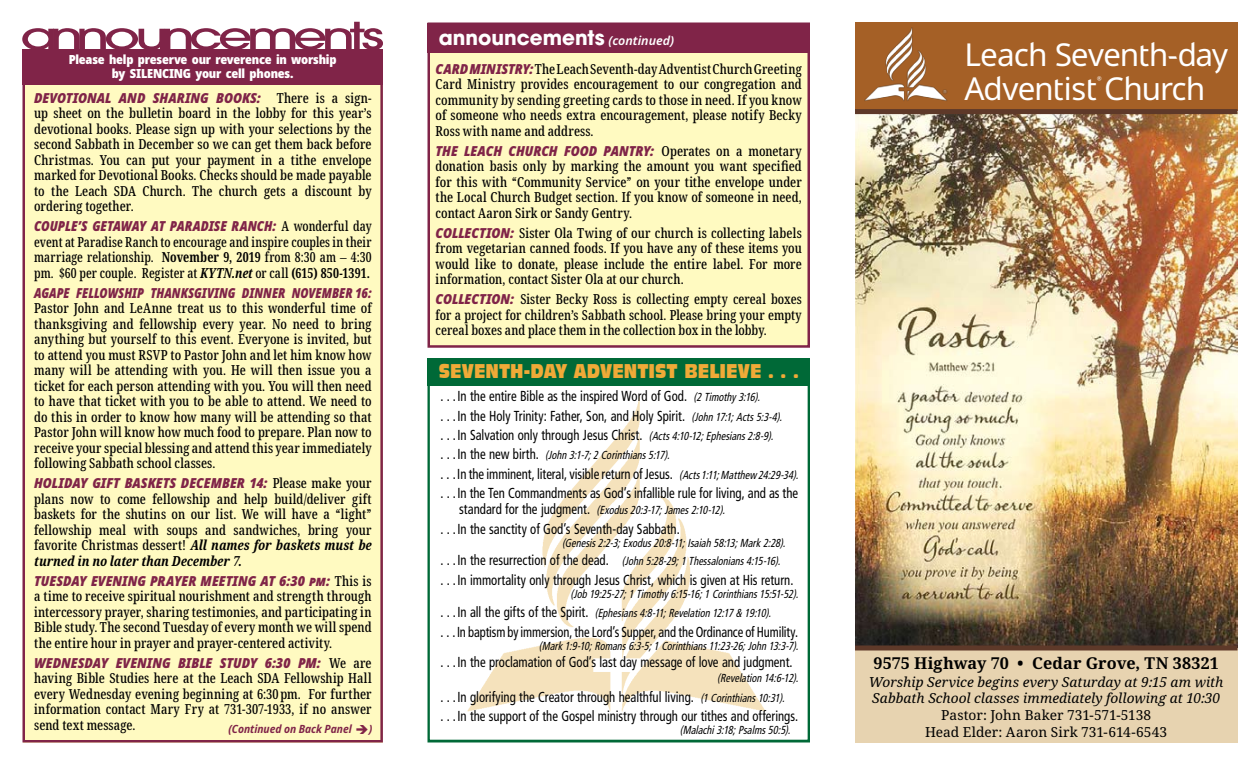
<style>
.page{position:relative;width:1260px;height:765px;background:#fff}
.page>*{position:absolute;margin:0;border:0;box-sizing:border-box;transform-origin:0 0}
.t1{font:500 37.5px "Avant Garde";letter-spacing:-.11em;color:#802448;scale:1.44 1}
.t2{font:31.62px/34.1px "Advent Sans Logo";letter-spacing:-.01em;color:#fff}
.t3{font:700 20px "Avant Garde";color:#fff}
.t4{font:18.5px "Incised 901 BT Compact";letter-spacing:.005em;color:#f0aa37;scale:.84 1}
.t5{font:700 16.25px "Noto Serif";color:#000}
.t6{font:condensed 14.5px/19.5px "Frutiger";letter-spacing:-.005em;color:#000;scale:.88 1}
.t7{font:500 extra-condensed 13.75px/15.5px "Noto Serif";letter-spacing:.005em;color:#000;text-align:justify}
.t8{font:italic 900 semi-condensed 13.75px "Noto Sans Display";color:#802448}
.t9{font:500 extra-condensed 13.75px/15.5px "Noto Serif";letter-spacing:.005em;color:#000;text-align:justify;scale:.95 1}
.t10{font:italic 13.75px/16.2px "Noto Serif";letter-spacing:.005em;color:#000}
.t11{font:13.75px/16.2px "Noto Serif";letter-spacing:-.005em;color:#000;text-align:center}
.t12{font:italic 900 semi-condensed 13.75px "Noto Sans Display";color:#802448;scale:.9 1}
.t13{font:italic 900 semi-condensed 13.75px "Noto Sans Display";color:#802448;scale:.95 1}
.t14{font:900 semi-condensed 12.5px/13.8px "Noto Sans Display";letter-spacing:-.015em;color:#fff;text-align:center}
.t15{font:italic condensed 11.62px/18.4px "Frutiger";color:#000;scale:.88 1}
.t16{font:italic 700 semi-condensed 11.25px "Noto Sans";color:#802448}
.s1{font-family:"Noto Serif";font-weight:500;font-style:normal;font-stretch:extra-condensed;color:#000}
.s2{font-family:"Noto Sans Display";font-weight:900;font-style:italic;font-stretch:semi-condensed;color:#802448}
.s3{font-weight:700}
.s4{font-weight:700;font-style:italic}
.s5{font-family:"Noto Sans";font-weight:600;font-style:italic;font-size:12.5px}
.s6{font-style:italic;font-size:11.62px}
.s7{font-style:normal;font-size:14.5px}
</style>
<div class="page">
<div style="left:24px;top:83px;width:359px;height:659px;background:#fffac1"></div>
<div style="left:22px;top:65px;width:361px;height:678px;border:2px solid #802448"></div>
<div style="left:22px;top:49px;width:361px;height:36px;background:#802448"></div>
<div style="left:855px;top:648px;width:383px;height:94px;background:#e7d3b0"></div>
<div style="left:855px;top:22px;width:383px;height:89px;background:#a56026"></div>
<img style="left:864px;top:27px;width:84px;height:74px">
<img style="left:459px;top:385px;width:320px;height:327px">
<div style="left:428px;top:374px;width:382px;height:368px;border:3px solid #006937"></div>
<div style="left:428px;top:358px;width:382px;height:27px;background:#006937"></div>
<div style="left:429px;top:24px;width:380px;height:322px;background:#fffac1"></div>
<div style="left:428px;top:22px;width:382px;height:326px;border:2px solid #802448"></div>
<div style="left:428px;top:23px;width:380px;height:30px;background:#802448"></div>
<img style="left:855px;top:114px;width:383px;height:532px">
<div style="left:855px;top:109px;width:383px;height:5px;background:#5e3929"></div>
<div style="left:855px;top:646px;width:383px;height:5px;background:#5e3929"></div>
<h1 class="t1" style="left:20px;top:13px;width:254px">announcements</h1>
<p class="t14" style="left:69px;top:53px;width:269px">Please help preserve our reverence in worship by SILENCING your cell phones.</p>
<p class="t8" style="left:34px;top:87px;width:339px">DEVOTIONAL AND SHARING BOOKS: <span class="s1">There is a sign-</span></p>
<p class="t7" style="left:34px;top:106px;width:339px">up sheet on the bulletin board in the lobby for this year’s devotional books. Please sign up with your selections by the second Sabbath in December so we can get them back before Christmas. You can put your payment in a tithe envelope marked for Devotional Books. Checks should be made payable to the Leach SDA Church. The church gets a discount by ordering together.</p>
<p class="t13" style="left:34px;top:216px;width:152px">COUPLE ’S GETA WAY AT PARADISE</p>
<p class="t13" style="left:232px;top:216px;width:19px">RANCH</p>
<p class="t9" style="left:34px;top:219px;width:357px;text-indent:238px"><span class="s2">:</span> A wonderful day event at Paradise Ranch to encourage and inspire couples in their marriage relationship. <span class="s3">November 9, 2019</span> from 8:30 am – 4:30 pm. $60 per couple. Register at <span class="s4">KYTN.net</span> or call <span class="s3">(615) 850-1391.</span></p>
<p class="t12" style="left:34px;top:282px;width:376px">AGAPE FELLOWSHIP THANKSGIVING DINNER NOVEMBER 16:</p>
<p class="t7" style="left:34px;top:301px;width:339px">Pastor John and LeAnne treat us to this wonderful time of thanksgiving and fellowship every year. No need to bring anything but yourself to this event. Everyone is invited, but to attend you must RSVP to Pastor John and let him know how many will be attending with you. He will then issue you a ticket for each person attending with you. You will then need to have that ticket with you to be able to attend. We need to do this in order to know how many will be attending so that Pastor John will know how much food to prepare. Plan now to receive your special blessing and attend this year immediately following Sabbath school classes.</p>
<p class="t8" style="left:34px;top:473px;width:339px">HOLIDAY GIFT BASKETS DECEMBER 14: <span class="s1">Please make your</span></p>
<p class="t7" style="left:34px;top:492px;width:339px">plans now to come fellowship and help build/deliver gift baskets for the shutins on our list. We will have a “light” fellowship meal with soups and sandwiches, bring your favorite Christmas dessert! <span class="s4">All names for baskets must be turned in no later than December 7.</span></p>
<p class="t8" style="left:34px;top:570px;width:339px">TUESDAY EVENING PRAYER MEETING AT 6:30 PM: <span class="s1">This is</span></p>
<p class="t7" style="left:34px;top:589px;width:339px">a time to receive spiritual nourishment and strength through intercessory prayer, sharing testimonies, and participating in Bible study. The second Tuesday of every month we will spend the entire hour in prayer and prayer-centered activity.</p>
<p class="t8" style="left:34px;top:652px;width:339px">WEDNESDAY EVENING BIBLE STUDY 6:30 PM: <span class="s1">We are</span></p>
<p class="t7" style="left:34px;top:671px;width:339px">having Bible Studies here at the Leach SDA Fellowship Hall every Wednesday evening beginning at 6:30pm. For further information contact Mary Fry at 731‑307‑1933, if no answer send text message.</p>
<p class="t16" style="left:228px;top:721px;width:146px">(Continued on Back Panel ➔)</p>
<h3 class="t3" style="left:439px;top:24px;width:237px">announcements <span class="s5">(continued)</span></h3>
<p class="t7" style="left:436px;top:62px;width:368px;text-indent:87px"><span class="s2">Y:</span>The Leach Seventh-day Adventist Church Greeting Card Ministry provides encouragement to our congregation and community by sending greeting cards to those in need. If you know of someone who needs extra encouragement, please notify Becky Ross with name and address.</p>
<p class="t8" style="left:436px;top:140px;width:368px">THE LEACH CHURCH FOOD PANTRY: <span class="s1">Operates on a monetary</span></p>
<p class="t7" style="left:436px;top:159px;width:368px">donation basis only by marking the amount you want specified for this with “Community Service” on your tithe envelope under the Local Church Budget section. If you know of someone in need, contact Aaron Sirk or Sandy Gentry.</p>
<p class="t8" style="left:436px;top:222px;width:9px">COLLECTION</p>
<p class="t8" style="left:436px;top:58px;width:9px">CARD</p>
<p class="t8" style="left:469px;top:58px;width:9px">MINISTR</p>
<p class="t7" style="left:436px;top:226px;width:368px;text-indent:75px"><span class="s2">:</span> Sister Ola Twing of our church is collecting labels from vegetarian canned foods. If you have any of these items you would like to donate, please include the entire label. For more information, contact Sister Ola at our church.</p>
<p class="t8" style="left:436px;top:289px;width:9px">COLLECTION</p>
<p class="t7" style="left:436px;top:292px;width:368px;text-indent:75px"><span class="s2">:</span> Sister Becky Ross is collecting empty cereal boxes for a project for children’s Sabbath school. Please bring your empty cereal boxes and place them in the collection box in the lobby.</p>
<h3 class="t4" style="left:439px;top:361px;width:430px">SEVENTH-DAY ADVENTIST BELIEVE . . .</h3>
<p class="t6" style="left:441px;top:386px;width:392px">. . . In the entire Bible as the inspired Word of God. <span class="s6">(2Timothy 3:16).<br></span>. . . In the Holy Trinity: Father, Son, and Holy Spirit. <span class="s6">(John17:1;Acts5:3-4). </span>. . . In Salvation only through Jesus Christ. <span class="s6">(Acts4:10-12;Ephesians2:8-9).</span></p>
<p class="t15" style="left:441px;top:446px;width:265px"><span class="s7">. . . I n t h e n e w b i r t h .</span> (John3:1-7;2Corinthians5:17).</p>
<p class="t6" style="left:441px;top:464px;width:411px">. . .In the imminent, literal, visible return of Jesus. <span class="s6">(Acts1:11;Matthew 24:29-34). </span>. . . In the Ten Commandments as God’s infallible rule for living, and as the</p>
<p class="t15" style="left:459px;top:501px;width:306px"><span class="s7">s t a n d a r d fo r t h e j u d g m e n t .</span> (Exodus20:3-17;James2:10-12).</p>
<p class="t6" style="left:441px;top:519px;width:273px">. . . In the sanctity of God’s Seventh-day Sabbath.</p>
<p class="t15" style="left:441px;top:534px;width:396px;text-indent:122px">(Genesis2:2-3;Exodus20:8-11;Isaiah58:13;Mark2:28). <span class="s7">. . . I n t h e r e s u r r e c t i o n o f t h e d e a d .</span> (John5:28-29;1Thessalonians4:15-16).</p>
<p class="t6" style="left:441px;top:570px;width:402px">. . . In immortality only through Jesus Christ, which is given at His return.</p>
<p class="t15" style="left:441px;top:584px;width:411px;line-height:19.5px;text-indent:130px">(Job19:25-27;1Timothy 6:15-16;1Corinthians15:51-52). <span class="s7">. . . I n a l l t h e g i f t s o f t h e S p i r i t .</span> (Ephesians4:8-11;Revelation12:17&amp; 19:10).</p>
<p class="t6" style="left:441px;top:622px;width:408px">. . .In baptism by immersion, the Lord’s Supper, and the Ordinance of Humility.</p>
<p class="t15" style="left:539px;top:637px;width:299px">(Mark1:9-10;Romans6:3-5;1Corinthians11:23-26;John13:3-7).</p>
<p class="t6" style="left:441px;top:653px;width:402px">. . . In the proclamation of God’s last day message of love and judgment.</p>
<p class="t15" style="left:717px;top:669px;width:97px">(Revelation14:6-12).</p>
<p class="t6" style="left:441px;top:687px;width:408px">. . . In glorifying the Creator through healthful living. <span class="s6">(1Corinthians10:31).<br></span>. . . In the support of the Gospel ministry through our tithes and offerings.</p>
<p class="t15" style="left:680px;top:721px;width:130px">(Malachi3:18;Psalms50:5).</p>
<h2 class="t2" style="left:965px;top:39px;width:265px">LEACH SEVENTH-DAY<br>ADVENTIST CHURCH</h2>
<p class="t5" style="left:874px;top:652px;width:347px">9575 Highway 70 • Cedar Grove, TN 38321</p>
<p class="t10" style="left:869px;top:674px;width:356px">Worship Service begins every Saturday at 9:15 am with<br>Sabbath School classes immediately following at 10:30</p>
<p class="t11" style="left:925px;top:708px;width:244px">Pastor: John Baker 731-571-5138<br>Head Elder: Aaron Sirk 731-614-6543</p>
</div>
